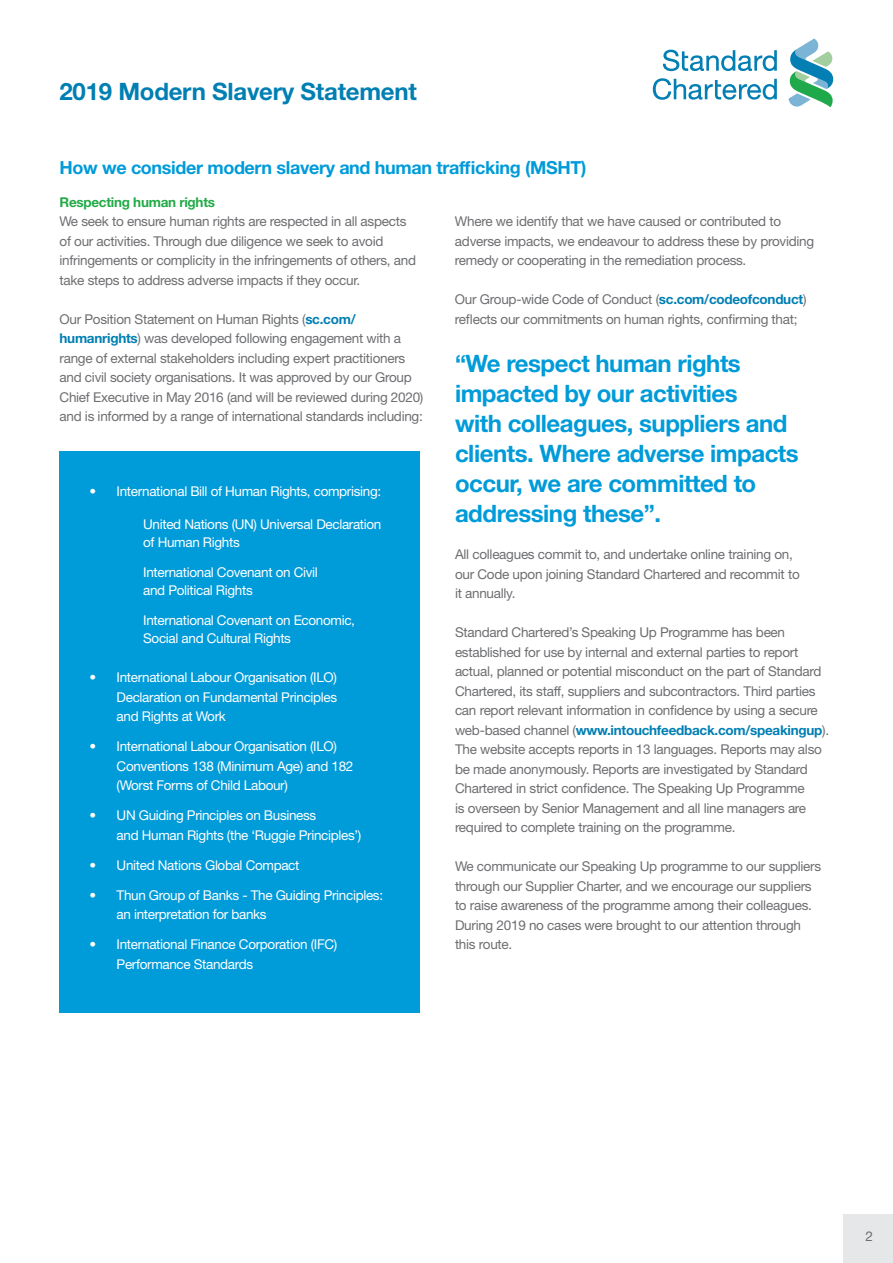
<style>
.page{position:relative;width:893px;height:1263px;background:#fff}
.page>*{position:absolute;margin:0;border:0;box-sizing:border-box;transform-origin:0 0}
.t1{font:700 24px/30px "Helvetica Neue";letter-spacing:-.02em;color:#009bd9}
.t2{font:700 24px "Helvetica Neue";letter-spacing:-.01em;color:#007fb3}
.t3{font:700 18px "Helvetica Neue";letter-spacing:-.02em;color:#009bd9}
.t4{font:13.5px/19.5px "Helvetica Neue";letter-spacing:-.02em;color:#6d6e71}
.t5{font:13.5px/19.5px "Helvetica Neue";letter-spacing:-.025em;color:#fff}
.t6{font:700 13.5px "Helvetica Neue";letter-spacing:-.02em;color:#22aa47}
.s1{font-weight:700;color:#007fb3}
</style>
<div class="page">
<svg style="left:663px;top:50px;width:114px;height:21px"></svg>
<svg style="left:653px;top:78px;width:124px;height:22px"></svg>
<svg style="left:788px;top:39px;width:45px;height:68px"></svg>
<div style="left:60px;top:451px;width:360px;height:561px;background:#009bd9"></div>
<div style="left:844px;top:1214px;width:49px;height:49px;background:#e6e7e8"></div>
<h1 class="t2" style="left:60px;top:77px;width:359px">2019 Modern Slavery Statement</h1>
<h4 class="t3" style="left:60px;top:156px;width:528px">How we consider modern slavery and human traffcking (MSHT)</h4>
<h5 class="t6" style="left:60px;top:193px;width:157px">Respecting human rights</h5>
<p class="t4" style="left:60px;top:211px;width:358px">We seek to ensure human rights are respected in all aspects of our activities. Through due diligence we seek to avoid infringements or complicity in the infringements of others, and take steps to address adverse impacts if they occur.</p>
<p class="t4" style="left:60px;top:309px;width:365px">Our Position Statement on Human Rights (<span class="s1">sc.com/ humanrights</span>) was developed following engagement with a range of external stakeholders including expert practitioners and civil society organisations. It was approved by our Group Chief Executive in May 2016 (and will be reviewed during 2020) and is informed by a range of international standards including:</p>
<p class="t4" style="left:455px;top:211px;width:361px">Where we identify that we have caused or contributed to adverse impacts, we endeavour to address these by providing remedy or cooperating in the remediation process.</p>
<p class="t4" style="left:455px;top:289px;width:353px">Our Group-wide Code of Conduct (<span class="s1">sc.com/codeofconduct</span>) refects our commitments on human rights, confrming that;</p>
<h2 class="t1" style="left:455px;top:348px;width:345px">“We respect human rights impacted by our activities<br>with colleagues, suppliers and clients. Where adverse impacts occur, we are committed to addressing these”.</h2>
<p class="t4" style="left:455px;top:544px;width:346px">All colleagues commit to, and undertake online training on, our Code upon joining Standard Chartered and recommit to it annually.</p>
<p class="t4" style="left:455px;top:622px;width:376px">Standard Chartered’s Speaking Up Programme has been established for use by internal and external parties to report actual, planned or potential misconduct on the part of Standard Chartered, its staff, suppliers and subcontractors. Third parties can report relevant information in confdence by using a secure web-based channel (<span class="s1">www.intouchfeedback.com/speakingup</span>).<br>The website accepts reports in 13 languages. Reports may also be made anonymously. Reports are investigated by Standard Chartered in strict confdence. The Speaking Up Programme<br>is overseen by Senior Management and all line managers are required to complete training on the programme.</p>
<p class="t4" style="left:455px;top:856px;width:368px">We communicate our Speaking Up programme to our suppliers through our Supplier Charter, and we encourage our suppliers to raise awareness of the programme among their colleagues.<br>During 2019 no cases were brought to our attention through this route.</p>
<p class="t5" style="left:90px;top:481px;width:293px">• International Bill of Human Rights, comprising:</p>
<p class="t5" style="left:143px;top:515px;width:240px;line-height:18px">United Nations (UN) Universal Declaration of Human Rights</p>
<p class="t5" style="left:143px;top:563px;width:176px;line-height:18px">International Covenant on Civil and Political Rights</p>
<p class="t5" style="left:143px;top:611px;width:213px;line-height:18px">International Covenant on Economic,<br>Social and Cultural Rights</p>
<p class="t5" style="left:117px;top:667px;width:222px;text-align:justify;text-indent:-27px">• International Labour Organisation (ILO)<br>Declaration on Fundamental Principles and Rights at Work</p>
<p class="t5" style="left:117px;top:736px;width:238px;text-indent:-27px">• International Labour Organisation (ILO)<br>Conventions 138 (Minimum Age) and 182 (Worst Forms of Child Labour)</p>
<p class="t5" style="left:117px;top:805px;width:246px;text-indent:-27px">• UN Guiding Principles on Business<br>and Human Rights (the ‘Ruggie Principles’)</p>
<p class="t5" style="left:90px;top:855px;width:211px">• United Nations Global Compact</p>
<p class="t5" style="left:117px;top:885px;width:268px;text-indent:-27px">• Thun Group of Banks - The Guiding Principles: an interpretation for banks</p>
<p class="t5" style="left:117px;top:934px;width:222px;text-indent:-27px">• International Finance Corporation (IFC)<br>Performance Standards</p>
<p class="t4" style="left:865px;top:1226px;width:9px">2</p>
</div>
